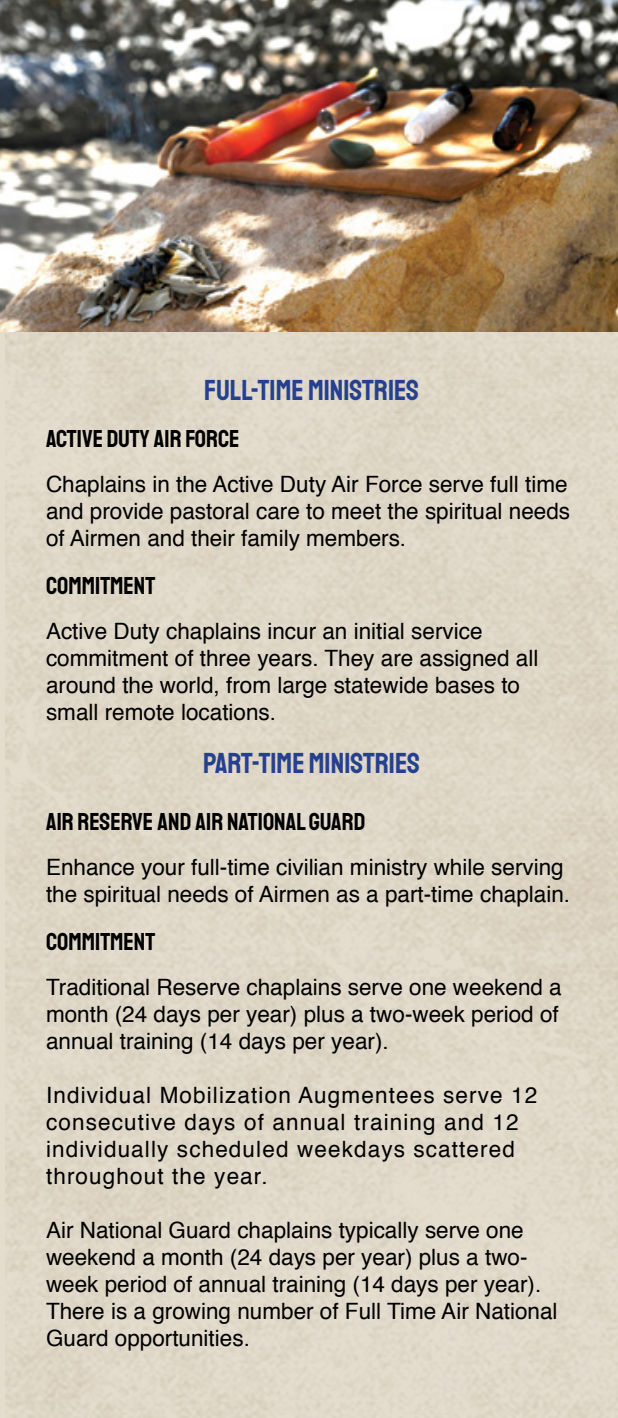
<style>
.page{position:relative;width:618px;height:1418px;background:#fff}
.page>*{position:absolute;margin:0;border:0;box-sizing:border-box;transform-origin:0 0}
.t1{font:29.25px "Staatliches";color:#25408f}
.t2{font:24.75px "Staatliches";color:#000}
.t3{font:22.5px/27px "Helvetica";color:#000}
.t4{font:22.5px/27px "Helvetica";letter-spacing:.05em;color:#000}
</style>
<div class="page">
<div style="left:5px;top:331px;width:613px;height:1087px;background:#dfd7c7"></div>
<img style="left:0;top:0;width:618px;height:331px">
<h1 class="t1" style="left:204px;top:370px;width:216px">FULL-TIME MINISTRIES</h1>
<p class="t2" style="left:46px;top:422px;width:195px">ACTIVE DUTY AIR FORCE</p>
<p class="t3" style="left:46px;top:472px;width:526px;text-align:justify">Chaplains in the Active Duty Air Force serve full time and provide pastoral care to meet the spiritual needs of Airmen and their family members.</p>
<p class="t2" style="left:46px;top:569px;width:111px">COMMITMENT</p>
<p class="t3" style="left:46px;top:618px;width:494px">Active Duty chaplains incur an initial service commitment of three years. They are assigned all around the world, from large statewide bases to small remote locations.</p>
<h1 class="t1" style="left:203px;top:744px;width:218px">PART-TIME MINISTRIES</h1>
<p class="t2" style="left:46px;top:805px;width:321px">AIR RESERVE AND AIR NATIONAL GUARD</p>
<p class="t3" style="left:46px;top:854px;width:526px">Enhance your full-time civilian ministry while serving the spiritual needs of Airmen as a part-time chaplain.</p>
<p class="t2" style="left:46px;top:925px;width:111px">COMMITMENT</p>
<p class="t3" style="left:46px;top:974px;width:517px">Traditional Reserve chaplains serve one weekend a month (24 days per year) plus a two-week period of annual training (14 days per year).</p>
<p class="t4" style="left:46px;top:1082px;width:493px">Individual Mobilization Augmentees serve 12 consecutive days of annual training and 12 individually scheduled weekdays scattered throughout the year.</p>
<p class="t3" style="left:46px;top:1217px;width:513px">Air National Guard chaplains typically serve one weekend a month (24 days per year) plus a two&shy;week period of annual training (14 days per year).<br>There is a growing number of Full Time Air National Guard opportunities.</p>
</div>
